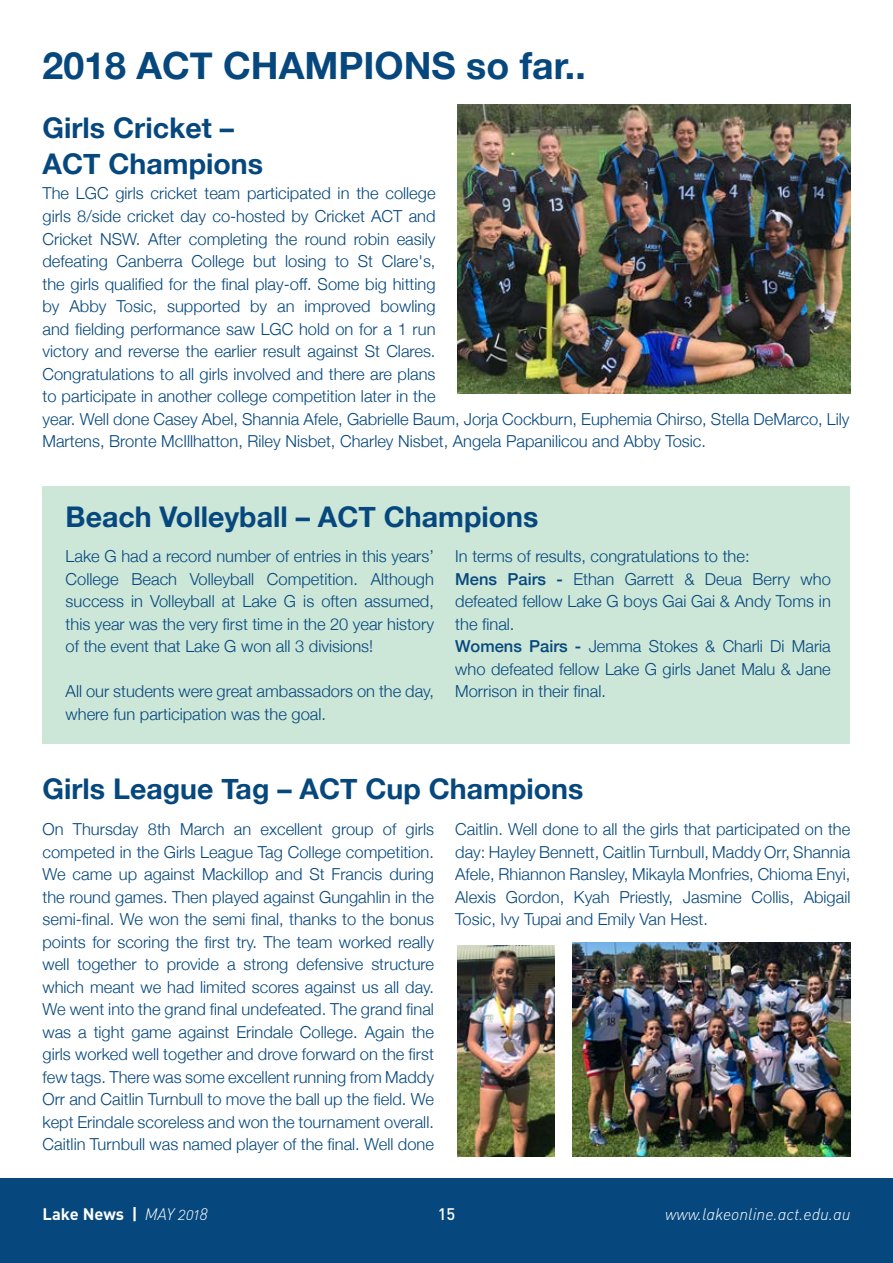
<style>
.page{position:relative;width:893px;height:1263px;background:#fff}
.page>*{position:absolute;margin:0;border:0;box-sizing:border-box;transform-origin:0 0}
.t1{font:700 37.5px "Helvetica Neue";color:#06487d}
.t2{font:700 28.5px/36px "Helvetica Neue";color:#06487d}
.t3{font:300 16.5px/22.5px "Helvetica Neue";color:#06487d}
.t4{font:16.5px "DIN Light Italic Alt";color:#fff}
.t5{font:700 16.5px "DIN";color:#fff}
.t6{font:500 16.5px "DIN";color:#fff}
.s1{font-weight:500}
.s2{font-family:"DIN Light Italic Alt";font-weight:400}
</style>
<div class="page">
<div style="left:0;top:1178px;width:893px;height:85px;background:#06487d"></div>
<img style="left:457px;top:104px;width:393px;height:289px">
<div style="left:43px;top:486px;width:807px;height:258px;background:#cce6d8"></div>
<img style="left:457px;top:945px;width:97px;height:212px">
<img style="left:573px;top:943px;width:277px;height:214px">
<h1 class="t1" style="left:43px;top:36px;width:545px">2018 ACT CHAMPIONS so far..</h1>
<h2 class="t2" style="left:43px;top:111px;width:222px">Girls Cricket –<br>ACT Champions</h2>
<p class="t3" style="left:43px;top:181px;width:809px">The LGC girls cricket team participated in the college<br>girls 8/side cricket day co-hosted by Cricket ACT and<br>Cricket NSW. After completing the round robin easily<br>defeating Canberra College but losing to St Clare's,<br>the girls qualified for the final play-off. Some big hitting<br>by Abby Tosic, supported by an improved bowling<br>and fielding performance saw LGC hold on for a 1 run<br>victory and reverse the earlier result against St Clares.<br>Congratulations to all girls involved and there are plans<br>to participate in another college competition later in the<br>year. Well done Casey Abel, Shannia Afele, Gabrielle Baum, Jorja Cockburn, Euphemia Chirso, Stella DeMarco, Lily Martens, Bronte McIllhatton, Riley Nisbet, Charley Nisbet, Angela Papanilicou and Abby Tosic.</p>
<h2 class="t2" style="left:66px;top:499px;width:474px">Beach Volleyball – ACT Champions</h2>
<p class="t3" style="left:455px;top:544px;width:377px">In terms of results, congratulations to the:<br><span class="s1">Mens Pairs -</span> Ethan Garrett &amp; Deua Berry who defeated fellow Lake G boys Gai Gai &amp; Andy Toms in the final.<br><span class="s1">Womens Pairs -</span> Jemma Stokes &amp; Charli Di Maria who defeated fellow Lake G girls Janet Malu &amp; Jane Morrison in their final.</p>
<p class="t3" style="left:66px;top:544px;width:370px;text-align:justify">Lake G had a record number of entries in this years’ College Beach Volleyball Competition. Although success in Volleyball at Lake G is often assumed, this year was the very first time in the 20 year history of the event that Lake G won all 3 divisions!</p>
<p class="t3" style="left:66px;top:679px;width:370px">All our students were great ambassadors on the day, where fun participation was the goal.</p>
<h2 class="t2" style="left:43px;top:772px;width:542px">Girls League Tag – ACT Cup Champions</h2>
<p class="t3" style="left:43px;top:817px;width:393px;text-align:justify">On Thursday 8th March an excellent group of girls competed in the Girls League Tag College competition.<br>We came up against Mackillop and St Francis during the round games. Then played against Gungahlin in the semi-final. We won the semi final, thanks to the bonus points for scoring the first try. The team worked really well together to provide a strong defensive structure which meant we had limited scores against us all day.<br>We went into the grand final undefeated. The grand final was a tight game against Erindale College. Again the girls worked well together and drove forward on the first few tags. There was some excellent running from Maddy Orr and Caitlin Turnbull to move the ball up the field. We kept Erindale scoreless and won the tournament overall.<br>Caitlin Turnbull was named player of the final. Well done</p>
<p class="t3" style="left:455px;top:817px;width:397px;text-align:justify">Caitlin. Well done to all the girls that participated on the day: Hayley Bennett, Caitlin Turnbull, Maddy Orr, Shannia Afele, Rhiannon Ransley, Mikayla Monfries, Chioma Enyi, Alexis Gordon, Kyah Priestly, Jasmine Collis, Abigail Tosic, Ivy Tupai and Emily Van Hest.</p>
<p class="t5" style="left:43px;top:1204px;width:167px">Lake News | <span class="s2">MAY 2018</span></p>
<p class="t6" style="left:438px;top:1204px;width:19px">15</p>
<p class="t4" style="left:665px;top:1204px;width:187px">www.lakeonline.act.edu.au</p>
</div>
